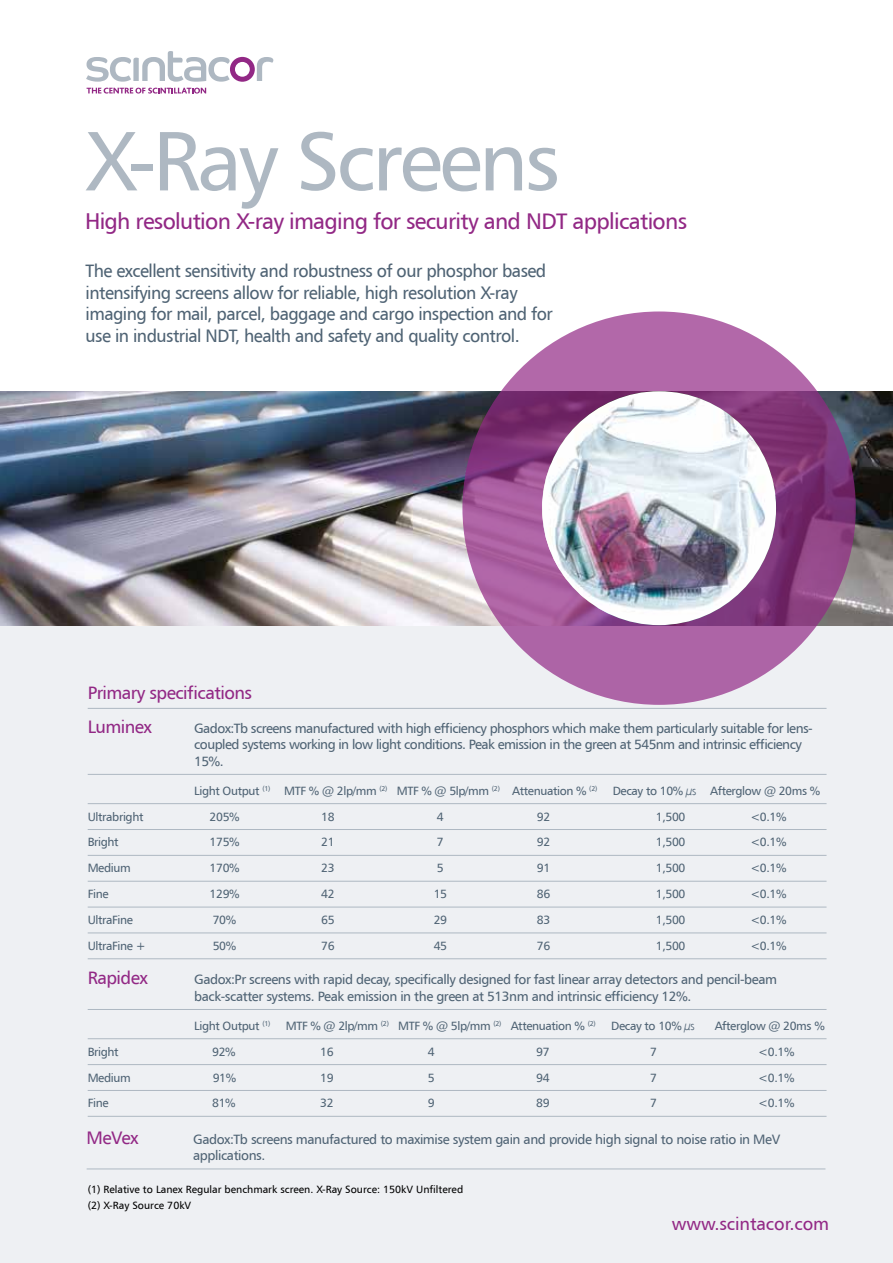
<style>
.page{position:relative;width:893px;height:1263px;background:#fff}
.page>*{position:absolute;margin:0;border:0;box-sizing:border-box;transform-origin:0 0}
.t1{font:84px "Humanist 777 BT Roman B";letter-spacing:-.04em;color:#aeb8c2}
.t2{font:22.5px "Humanist 777 BT Roman B";letter-spacing:-.03em;color:#922885}
.t3{font:18px/21.6px "Humanist 777 BT Roman B";letter-spacing:-.03em;color:#4f6374}
.t4{font:18px/33px "Humanist 777 BT Roman B";letter-spacing:-.03em;color:#922885}
.t5{font:18px "Humanist 777 BT Roman B";letter-spacing:-.005em;color:#922885}
.t6{font:13.5px/16.5px "Humanist 777 BT Roman B";letter-spacing:-.03em;color:#4f6374}
.t7{font:12px "Humanist 777 BT Roman B";letter-spacing:-.03em;color:#4f6374}
.t8{font:10.5px/16.5px "Humanist 777 BT Roman B";color:#000}
.s1{font-family:"Humanist 777 BT Light Condensed B"}
</style>
<div class="page">
<div style="left:0;top:625px;width:893px;height:638px;background:#eef0f3"></div>
<svg style="left:87px;top:88px;width:119px;height:6px"></svg>
<svg style="left:86px;top:51px;width:187px;height:31px"></svg>
<img style="left:0;top:391px;width:893px;height:234px">
<svg style="left:462px;top:311px;width:394px;height:394px"></svg>
<img style="left:542px;top:391px;width:234px;height:234px;border-radius:117px">
<hr style="left:88px;top:708px;width:738px;height:1px;background:#aeb8c2">
<hr style="left:88px;top:774px;width:738px;height:1px;background:#aeb8c2">
<hr style="left:88px;top:803px;width:738px;height:1px;background:#aeb8c2">
<hr style="left:88px;top:829px;width:738px;height:1px;background:#aeb8c2">
<hr style="left:88px;top:855px;width:738px;height:1px;background:#aeb8c2">
<hr style="left:88px;top:881px;width:738px;height:1px;background:#aeb8c2">
<hr style="left:88px;top:907px;width:738px;height:1px;background:#aeb8c2">
<hr style="left:88px;top:932px;width:738px;height:1px;background:#aeb8c2">
<hr style="left:88px;top:958px;width:738px;height:1px;background:#aeb8c2">
<hr style="left:88px;top:1009px;width:738px;height:1px;background:#aeb8c2">
<hr style="left:88px;top:1038px;width:738px;height:1px;background:#aeb8c2">
<hr style="left:88px;top:1064px;width:738px;height:1px;background:#aeb8c2">
<hr style="left:88px;top:1090px;width:738px;height:1px;background:#aeb8c2">
<hr style="left:88px;top:1116px;width:738px;height:1px;background:#aeb8c2">
<hr style="left:87px;top:1168px;width:738px;height:1px;background:#aeb8c2">
<h1 class="t1" style="left:85px;top:109px;width:476px">X-Ray Screens</h1>
<h2 class="t2" style="left:85px;top:208px;width:604px">High resolution X-ray imaging for security and NDT applications</h2>
<p class="t3" style="left:86px;top:260px;width:469px">The excellent sensitivity and robustness of our phosphor based intensifying screens allow for reliable, high resolution X-ray imaging for mail, parcel, baggage and cargo inspection and for use in industrial NDT, health and safety and quality control.</p>
<h3 class="t4" style="left:88px;top:676px;width:166px">Primary specifications<br>Luminex</h3>
<p class="t6" style="left:194px;top:719px;width:620px">Gadox:Tb screens manufactured with high efficiency phosphors which make them particularly suitable for lens&shy;coupled systems working in low light conditions. Peak emission in the green at 545nm and intrinsic efficiency<br>15%.</p>
<p class="t7" style="left:194px;top:783px;width:405px">Light Output <sup>(1)</sup> MTF % @ 2lp/mm <sup>(2)</sup> MTF % @ 5lp/mm <sup>(2)</sup> Attenuation % <sup>(2)</sup></p>
<p class="t7" style="left:613px;top:783px;width:209px">Decay to 10% <span class="s1">μs</span> Afterglow @ 20ms %</p>
<p class="t7" style="left:88px;top:809px;width:57px">Ultrabright</p>
<p class="t7" style="left:210px;top:809px;width:31px">205%</p>
<p class="t7" style="left:321px;top:809px;width:15px">18</p>
<p class="t7" style="left:437px;top:809px;width:8px">4</p>
<p class="t7" style="left:537px;top:809px;width:15px">92</p>
<p class="t7" style="left:656px;top:809px;width:31px">1,500</p>
<p class="t7" style="left:750px;top:809px;width:38px">&lt;0.1%</p>
<p class="t7" style="left:88px;top:835px;width:32px">Bright</p>
<p class="t7" style="left:210px;top:835px;width:31px">175%</p>
<p class="t7" style="left:321px;top:835px;width:15px">21</p>
<p class="t7" style="left:437px;top:835px;width:8px">7</p>
<p class="t7" style="left:537px;top:835px;width:15px">92</p>
<p class="t7" style="left:656px;top:835px;width:31px">1,500</p>
<p class="t7" style="left:750px;top:835px;width:38px">&lt;0.1%</p>
<p class="t7" style="left:88px;top:861px;width:45px">Medium</p>
<p class="t7" style="left:210px;top:861px;width:31px">170%</p>
<p class="t7" style="left:321px;top:861px;width:15px">23</p>
<p class="t7" style="left:437px;top:861px;width:8px">5</p>
<p class="t7" style="left:537px;top:861px;width:15px">91</p>
<p class="t7" style="left:656px;top:861px;width:31px">1,500</p>
<p class="t7" style="left:750px;top:861px;width:38px">&lt;0.1%</p>
<p class="t7" style="left:88px;top:886px;width:22px">Fine</p>
<p class="t7" style="left:210px;top:886px;width:31px">129%</p>
<p class="t7" style="left:321px;top:886px;width:15px">42</p>
<p class="t7" style="left:434px;top:886px;width:15px">15</p>
<p class="t7" style="left:537px;top:886px;width:15px">86</p>
<p class="t7" style="left:656px;top:886px;width:31px">1,500</p>
<p class="t7" style="left:750px;top:886px;width:38px">&lt;0.1%</p>
<p class="t7" style="left:88px;top:912px;width:47px">UltraFine</p>
<p class="t7" style="left:213px;top:912px;width:25px">70%</p>
<p class="t7" style="left:321px;top:912px;width:15px">65</p>
<p class="t7" style="left:434px;top:912px;width:15px">29</p>
<p class="t7" style="left:537px;top:912px;width:15px">83</p>
<p class="t7" style="left:656px;top:912px;width:31px">1,500</p>
<p class="t7" style="left:750px;top:912px;width:38px">&lt;0.1%</p>
<p class="t7" style="left:88px;top:938px;width:60px">UltraFine +</p>
<p class="t7" style="left:213px;top:938px;width:25px">50%</p>
<p class="t7" style="left:321px;top:938px;width:15px">76</p>
<p class="t7" style="left:434px;top:938px;width:15px">45</p>
<p class="t7" style="left:537px;top:938px;width:15px">76</p>
<p class="t7" style="left:656px;top:938px;width:31px">1,500</p>
<p class="t7" style="left:750px;top:938px;width:38px">&lt;0.1%</p>
<h3 class="t4" style="left:88px;top:961px;width:62px">Rapidex</h3>
<p class="t6" style="left:194px;top:971px;width:584px">Gadox:Pr screens with rapid decay, specifically designed for fast linear array detectors and pencil-beam back-scatter systems. Peak emission in the green at 513nm and intrinsic efficiency 12%.</p>
<p class="t7" style="left:194px;top:1018px;width:78px">Light Output <sup>(1)</sup></p>
<p class="t7" style="left:286px;top:1018px;width:312px">MTF % @ 2lp/mm <sup>(2)</sup> MTF % @ 5lp/mm <sup>(2)</sup> Attenuation % <sup>(2)</sup></p>
<p class="t7" style="left:611px;top:1018px;width:85px">Decay to 10% <span class="s1">μs</span></p>
<p class="t7" style="left:715px;top:1018px;width:111px">Afterglow @ 20ms %</p>
<p class="t7" style="left:88px;top:1044px;width:32px">Bright</p>
<p class="t7" style="left:212px;top:1044px;width:25px">92%</p>
<p class="t7" style="left:320px;top:1044px;width:15px">16</p>
<p class="t7" style="left:428px;top:1044px;width:8px">4</p>
<p class="t7" style="left:536px;top:1044px;width:15px">97</p>
<p class="t7" style="left:650px;top:1044px;width:8px">7</p>
<p class="t7" style="left:758px;top:1044px;width:38px">&lt;0.1%</p>
<p class="t7" style="left:88px;top:1070px;width:45px">Medium</p>
<p class="t7" style="left:213px;top:1070px;width:25px">91%</p>
<p class="t7" style="left:320px;top:1070px;width:15px">19</p>
<p class="t7" style="left:428px;top:1070px;width:8px">5</p>
<p class="t7" style="left:536px;top:1070px;width:15px">94</p>
<p class="t7" style="left:650px;top:1070px;width:8px">7</p>
<p class="t7" style="left:758px;top:1070px;width:38px">&lt;0.1%</p>
<p class="t7" style="left:88px;top:1096px;width:22px">Fine</p>
<p class="t7" style="left:212px;top:1096px;width:25px">81%</p>
<p class="t7" style="left:320px;top:1096px;width:15px">32</p>
<p class="t7" style="left:428px;top:1096px;width:8px">9</p>
<p class="t7" style="left:536px;top:1096px;width:15px">89</p>
<p class="t7" style="left:650px;top:1096px;width:8px">7</p>
<p class="t7" style="left:758px;top:1096px;width:38px">&lt;0.1%</p>
<h3 class="t4" style="left:87px;top:1120px;width:53px">MeVex</h3>
<p class="t6" style="left:193px;top:1130px;width:589px">Gadox:Tb screens manufactured to maximise system gain and provide high signal to noise ratio in MeV applications.</p>
<p class="t8" style="left:88px;top:1181px;width:377px">(1) Relative to Lanex Regular benchmark screen. X-Ray Source: 150kV Unfiltered (2) X-Ray Source 70kV</p>
<h3 class="t5" style="left:672px;top:1212px;width:159px">www.scintacor.com</h3>
</div>
